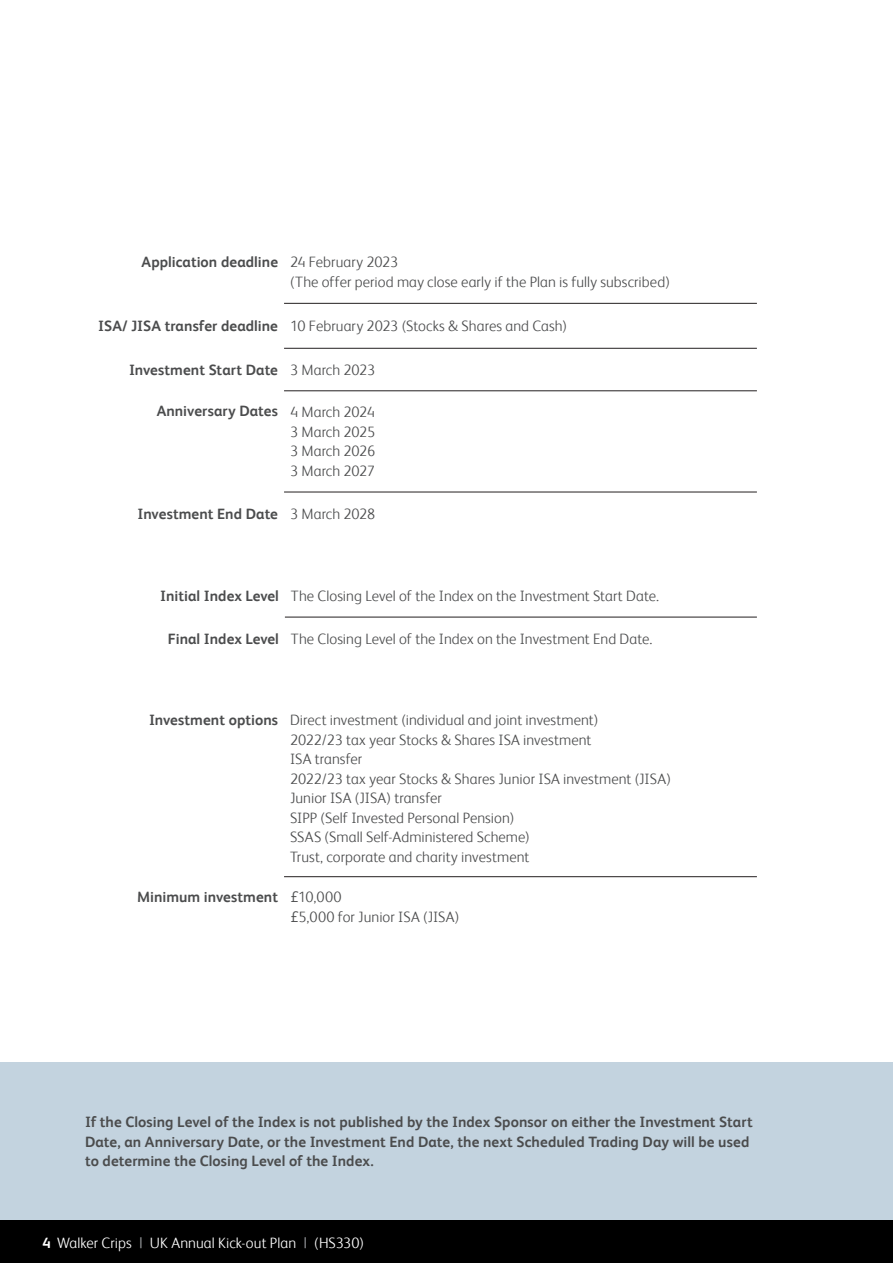
<style>
.page{position:relative;width:893px;height:1263px;background:#fff}
.page>*{position:absolute;margin:0;border:0;box-sizing:border-box;transform-origin:0 0}
.Main_body_text{font:300 15px/19.5px "FS Albert";letter-spacing:.005em;color:#4b4c4d}
.Main_body_text-2{font:700 15px/19.5px "FS Albert";letter-spacing:.005em;color:#4b4c4d}
.Main_body_text-3{font:300 15px "FS Albert";letter-spacing:.005em;color:#fff}
.WC_SI_new_Table_1B{font:700 15px "FS Albert";color:#4b4c4d}
.s1{font-family:"Avenir";font-weight:400}
.s2{font-weight:700}
.s3{font-weight:400;color:#939598}
</style>
<div class="page">
<div style="left:0;top:1062px;width:893px;height:158px;background:#c3d3df"></div>
<hr style="left:284px;top:303px;width:473px;height:1px;background:#231f20">
<hr style="left:284px;top:348px;width:473px;height:1px;background:#231f20">
<hr style="left:284px;top:391px;width:473px;height:1px;background:#231f20">
<hr style="left:284px;top:492px;width:473px;height:1px;background:#231f20">
<hr style="left:285px;top:617px;width:472px;height:1px;background:#231f20">
<hr style="left:284px;top:876px;width:473px;height:1px;background:#231f20">
<div style="left:0;top:1220px;width:893px;height:43px;background:#000"></div>
<p class="Main_body_text-2" style="left:142px;top:252px;width:138px">Application deadline</p>
<p class="Main_body_text" style="left:290px;top:252px;width:381px">24 February 2023<br>(The offer period may close early if the Plan is fully subscribed)</p>
<p class="Main_body_text-2" style="left:98px;top:316px;width:181px">ISA/ JISA transfer deadline</p>
<p class="Main_body_text" style="left:290px;top:316px;width:279px">10 February 2023 (Stocks &amp; Shares and Cash)</p>
<p class="Main_body_text-2" style="left:129px;top:360px;width:150px">Investment Start Date</p>
<p class="Main_body_text" style="left:290px;top:360px;width:87px">3 March 2023</p>
<p class="Main_body_text-2" style="left:157px;top:401px;width:123px">Anniversary Dates</p>
<p class="Main_body_text" style="left:290px;top:402px;width:87px;text-align:justify">4 March 2024<br>3 March 2025<br>3 March 2026<br>3 March 2027</p>
<p class="Main_body_text-2" style="left:138px;top:504px;width:142px">Investment End Date</p>
<p class="Main_body_text" style="left:290px;top:504px;width:87px">3 March 2028</p>
<p class="Main_body_text-2" style="left:160px;top:586px;width:120px">Initial Index Level</p>
<p class="Main_body_text" style="left:291px;top:586px;width:370px">The Closing Level of the Index on the Investment Start Date.</p>
<p class="WC_SI_new_Table_1B" style="left:168px;top:630px;width:112px">Final Index Level</p>
<p class="Main_body_text" style="left:291px;top:629px;width:363px">The Closing Level of the Index on the Investment End Date.</p>
<p class="Main_body_text-2" style="left:149px;top:710px;width:131px">Investment options</p>
<p class="Main_body_text" style="left:290px;top:710px;width:382px">Direct investment (individual and joint investment)<br>2022/23 tax year Stocks &amp; Shares ISA investment<br>ISA transfer<br>2022/23 tax year Stocks &amp; Shares Junior ISA investment (JISA)<br>Junior ISA (JISA) transfer<br>SIPP (Self Invested Personal Pension)<br>SSAS (Small Self-Administered Scheme)<br>Trust, corporate and charity investment</p>
<p class="Main_body_text-2" style="left:137px;top:887px;width:142px">Minimum investment</p>
<p class="Main_body_text" style="left:290px;top:887px;width:171px"><span class="s1">£</span>10,000<br><span class="s1">£</span>5,000 for Junior ISA (JISA)</p>
<p class="Main_body_text-2" style="left:85px;top:1112px;width:669px">If the Closing Level of the Index is not published by the Index Sponsor on either the Investment Start<br>Date, an Anniversary Date, or the Investment End Date, the next Scheduled Trading Day will be used to determine the Closing Level of the Index.</p>
<p class="Main_body_text-3" style="left:43px;top:1234px;width:323px"><span class="s2">4</span> Walker Crips <span class="s3">|</span> UK Annual Kick-out Plan <span class="s3">|</span> (HS330)</p>
</div>
